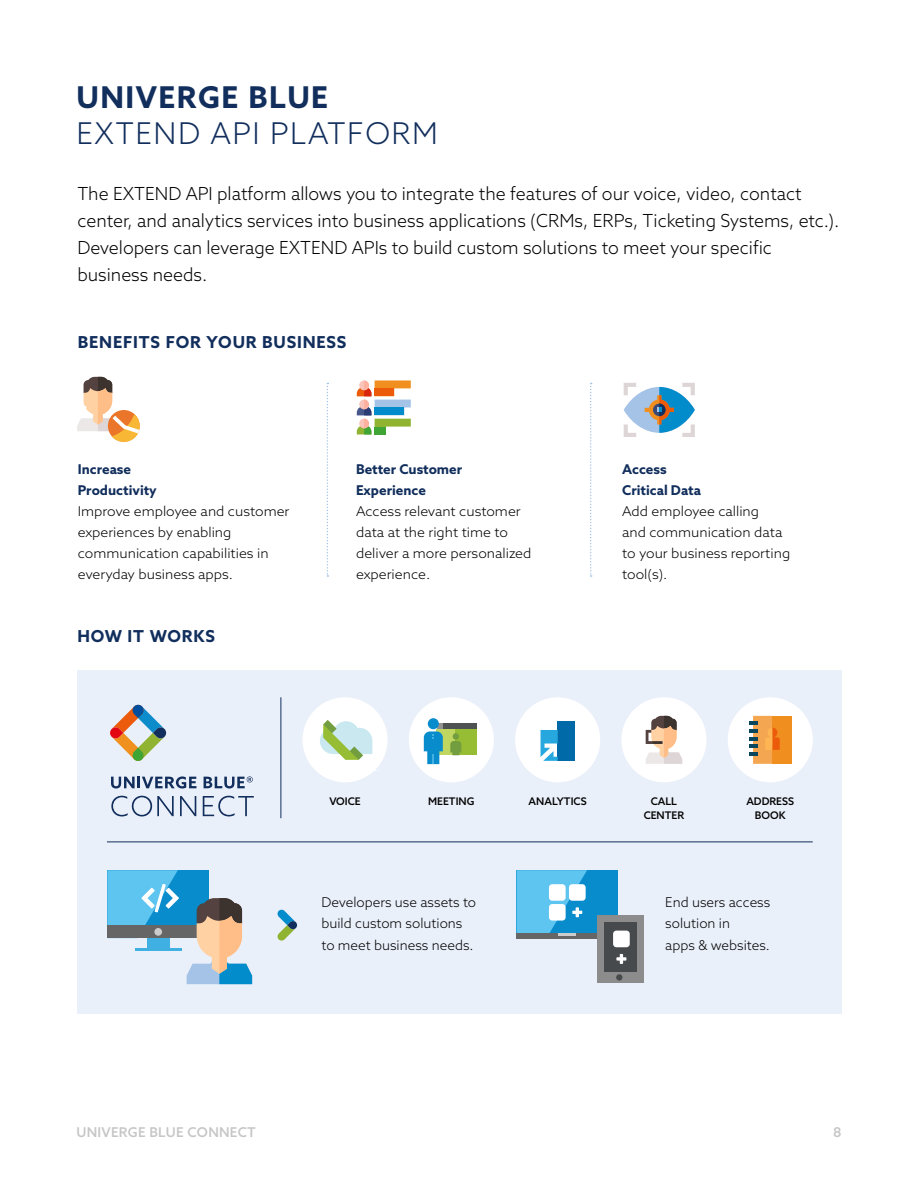
<style>
.page{position:relative;width:918px;height:1188px;background:#fff}
.page>*{position:absolute;margin:0;border:0;box-sizing:border-box;transform-origin:0 0}
.t1{font:300 30px "Azo Sans";letter-spacing:.05em;color:#112e5c}
.t2{font:700 30px "Azo Sans";letter-spacing:.05em;color:#112e5c}
.t3{font:300 18px/27px "Azo Sans";color:#000}
.t4{font:700 16.5px "Azo Sans";letter-spacing:.05em;color:#112e5c}
.t5{font:300 13.5px/21px "Azo Sans";color:#000}
.t6{font:700 13.5px/21px "Azo Sans";color:#112e5c}
.t7{font:500 13.5px "Azo Sans";letter-spacing:.02em;color:#c6c6c6}
.t8{font:500 10.5px/13.5px "Azo Sans";color:#000;text-align:center}
</style>
<div class="page">
<svg style="left:327px;top:383px;width:1px;height:194px"></svg>
<svg style="left:590px;top:383px;width:2px;height:194px"></svg>
<div style="left:77px;top:671px;width:765px;height:343px;background:#eaf0fa"></div>
<hr style="left:107px;top:842px;width:706px;height:1px;background:#112e5c">
<div style="left:303px;top:697px;width:85px;height:85px;background:#fff;border-radius:50%"></div>
<div style="left:409px;top:697px;width:85px;height:85px;background:#fff;border-radius:50%"></div>
<div style="left:515px;top:697px;width:85px;height:85px;background:#fff;border-radius:50%"></div>
<div style="left:621px;top:697px;width:85px;height:85px;background:#fff;border-radius:50%"></div>
<div style="left:728px;top:697px;width:85px;height:85px;background:#fff;border-radius:50%"></div>
<hr style="left:281px;top:697px;width:1px;height:121px;background:#112e5c">
<svg style="left:111px;top:776px;width:85px;height:12px"></svg>
<svg style="left:204px;top:776px;width:49px;height:12px"></svg>
<svg style="left:111px;top:796px;width:63px;height:20px"></svg>
<svg style="left:180px;top:796px;width:16px;height:20px"></svg>
<svg style="left:203px;top:796px;width:51px;height:20px"></svg>
<svg style="left:110px;top:705px;width:56px;height:56px"></svg>
<svg style="left:320px;top:720px;width:52px;height:40px"></svg>
<div style="left:443px;top:723px;width:34px;height:6px;background:#4f5252"></div>
<div style="left:437px;top:729px;width:40px;height:26px;background:#bfd661"></div>
<div style="left:455px;top:729px;width:22px;height:26px;background:#96bd33"></div>
<div style="left:428px;top:718px;width:11px;height:11px;background:#088ccc;border-radius:50%"></div>
<svg style="left:424px;top:723px;width:19px;height:41px"></svg>
<div style="left:453px;top:733px;width:6px;height:7px;background:#739e40;border-radius:50%"></div>
<svg style="left:450px;top:741px;width:11px;height:14px"></svg>
<div style="left:558px;top:721px;width:17px;height:40px;background:#0069a7"></div>
<svg style="left:541px;top:730px;width:17px;height:31px"></svg>
<svg style="left:646px;top:716px;width:36px;height:48px"></svg>
<svg style="left:277px;top:910px;width:20px;height:31px"></svg>
<div style="left:107px;top:870px;width:102px;height:68px;background:#088ccc"></div>
<div style="left:147px;top:937px;width:22px;height:11px;background:#40b0e3"></div>
<hr style="left:135px;top:948px;width:46px;height:2px;background:#40b0e3">
<div style="left:107px;top:926px;width:102px;height:12px;background:#666"></div>
<svg style="left:187px;top:898px;width:65px;height:86px"></svg>
<svg style="left:357px;top:380px;width:54px;height:54px"></svg>
<div style="left:517px;top:870px;width:101px;height:68px;background:#088ccc"></div>
<div style="left:516px;top:933px;width:102px;height:6px;background:#666"></div>
<div style="left:597px;top:916px;width:46px;height:67px;background:#8c8c8c"></div>
<div style="left:604px;top:922px;width:33px;height:50px;background:#474a4d"></div>
<div style="left:616px;top:974px;width:6px;height:7px;background:#474a4d;border-radius:50%"></div>
<svg style="left:107px;top:870px;width:72px;height:66px"></svg>
<svg style="left:517px;top:870px;width:70px;height:66px"></svg>
<div style="left:613px;top:931px;width:17px;height:16px;background:#fff;border-radius:3px"></div>
<svg style="left:616px;top:954px;width:10px;height:10px"></svg>
<div style="left:772px;top:716px;width:20px;height:48px;background:#f08f1f"></div>
<svg style="left:749px;top:716px;width:31px;height:48px"></svg>
<svg style="left:624px;top:383px;width:71px;height:54px"></svg>
<svg style="left:77px;top:377px;width:63px;height:65px"></svg>
<h1 class="t2" style="left:77px;top:83px;width:253px">UNIVERGE BLUE</h1>
<h1 class="t1" style="left:77px;top:119px;width:363px">EXTEND API PLATFORM</h1>
<p class="t3" style="left:77px;top:181px;width:764px">The EXTEND API platform allows you to integrate the features of our voice, video, contact center, and analytics services into business applications (CRMs, ERPs, Ticketing Systems, etc.).<br>Developers can leverage EXTEND APIs to build custom solutions to meet your specific business needs.</p>
<p class="t4" style="left:78px;top:334px;width:270px">BENEFITS FOR YOUR BUSINESS</p>
<p class="t6" style="left:78px;top:459px;width:81px">Increase<br>Productivity</p>
<p class="t5" style="left:78px;top:501px;width:213px">Improve employee and customer experiences by enabling communication capabilities in everyday business apps.</p>
<p class="t4" style="left:77px;top:628px;width:139px">HOW IT WORKS</p>
<p class="t6" style="left:356px;top:459px;width:108px">Better Customer<br>Experience</p>
<p class="t5" style="left:356px;top:501px;width:177px">Access relevant customer data at the right time to deliver a more personalized experience.</p>
<p class="t6" style="left:622px;top:459px;width:80px">Access<br>Critical Data</p>
<p class="t5" style="left:622px;top:501px;width:170px">Add employee calling<br>and communication data to your business reporting tool(s).</p>
<p class="t8" style="left:329px;top:795px;width:33px">VOICE</p>
<p class="t8" style="left:428px;top:795px;width:48px">MEETING</p>
<p class="t8" style="left:529px;top:795px;width:60px">ANALYTICS</p>
<p class="t8" style="left:644px;top:795px;width:42px">CALL<br>CENTER</p>
<p class="t8" style="left:746px;top:795px;width:49px">ADDRESS<br>BOOK</p>
<p class="t5" style="left:322px;top:893px;width:156px">Developers use assets to build custom solutions to meet business needs.</p>
<p class="t5" style="left:665px;top:893px;width:107px">End users access solution in<br>apps &amp; websites.</p>
<p class="t7" style="left:77px;top:1127px;width:181px">UNIVERGE BLUE CONNECT</p>
<p class="t7" style="left:833px;top:1127px;width:10px">8</p>
</div>
